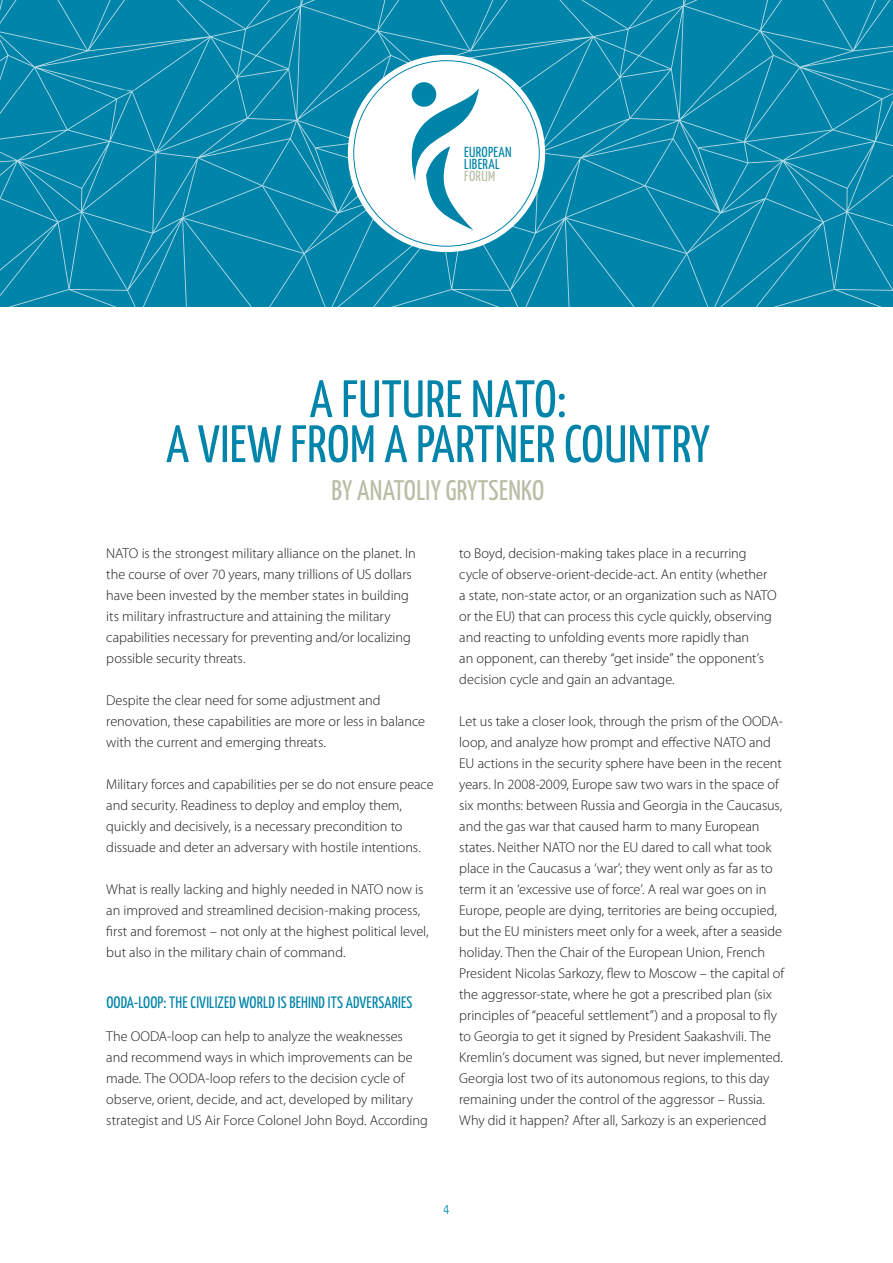
<style>
.page{position:relative;width:893px;height:1263px;background:#fff}
.page>*{position:absolute;margin:0;border:0;box-sizing:border-box;transform-origin:0 0}
.t1{font:52.5px/45px "Yanone Kaffeesatz";letter-spacing:.01em;color:#0084a9;text-align:center}
.t2{font:28.35px "Yanone Kaffeesatz";letter-spacing:.01em;color:#babda5}
.t3{font:16.5px "Yanone Kaffeesatz";letter-spacing:.01em;color:#0084a9}
.t4{font:300 15px "Yanone Kaffeesatz";color:#0084a9}
.t5{font:14.55px/12.1px "Yanone Kaffeesatz";letter-spacing:.02em;color:#0084a9}
.t6{font:14.55px "Yanone Kaffeesatz";letter-spacing:.02em;color:#babda6}
.t7{font:300 14.25px/21px "Myriad Pro";color:#1a1a18}
</style>
<div class="page">
<svg style="left:0;top:0;width:893px;height:306px;background:#2294b4"></svg>
<p class="t5" style="left:464px;top:145px;width:49px">EUROPEAN<br>LIBERAL</p>
<p class="t6" style="left:464px;top:167px;width:32px">FORUM</p>
<h1 class="t1" style="left:166px;top:375px;width:545px">A FUTURE NATO:<br>A VIEW FROM A PARTNER COUNTRY</h1>
<h2 class="t2" style="left:332px;top:472px;width:214px">BY ANATOLIY GRYTSENKO</h2>
<p class="t7" style="left:106px;top:543px;width:311px">NATO is the strongest military alliance on the planet. In the course of over 70 years, many trillions of US dollars have been invested by the member states in building its military infrastructure and attaining the military capabilities necessary for preventing and/or localizing possible security threats.</p>
<p class="t7" style="left:106px;top:690px;width:320px">Despite the clear need for some adjustment and renovation, these capabilities are more or less in balance with the current and emerging threats.</p>
<p class="t7" style="left:106px;top:774px;width:329px">Military forces and capabilities per se do not ensure peace and security. Readiness to deploy and employ them, quickly and decisively, is a necessary precondition to dissuade and deter an adversary with hostile intentions.</p>
<p class="t7" style="left:106px;top:879px;width:324px">What is really lacking and highly needed in NATO now is an improved and streamlined decision-making process, first and foremost – not only at the highest political level, but also in the military chain of command.</p>
<p class="t3" style="left:106px;top:993px;width:307px">OODA-LOOP: THE CIVILIZED WORLD IS BEHIND ITS ADVERSARIES</p>
<p class="t7" style="left:106px;top:1026px;width:323px">The OODA-loop can help to analyze the weaknesses and recommend ways in which improvements can be made. The OODA-loop refers to the decision cycle of observe, orient, decide, and act, developed by military strategist and US Air Force Colonel John Boyd. According</p>
<p class="t7" style="left:459px;top:543px;width:319px">to Boyd, decision-making takes place in a recurring cycle of observe-orient-decide-act. An entity (whether a state, non-state actor, or an organization such as NATO or the EU) that can process this cycle quickly, observing and reacting to unfolding events more rapidly than<br>an opponent, can thereby “get inside” the opponent’s decision cycle and gain an advantage.</p>
<p class="t7" style="left:459px;top:711px;width:327px">Let us take a closer look, through the prism of the OODA&shy;loop, and analyze how prompt and effective NATO and EU actions in the security sphere have been in the recent years. In 2008-2009, Europe saw two wars in the space of six months: between Russia and Georgia in the Caucasus, and the gas war that caused harm to many European states. Neither NATO nor the EU dared to call what took place in the Caucasus a ‘war’; they went only as far as to term it an ‘excessive use of force’. A real war goes on in Europe, people are dying, territories are being occupied, but the EU ministers meet only for a week, after a seaside holiday. Then the Chair of the European Union, French President Nicolas Sarkozy, flew to Moscow – the capital of the aggressor-state, where he got a prescribed plan (six principles of “peaceful settlement”) and a proposal to fly to Georgia to get it signed by President Saakashvili. The Kremlin’s document was signed, but never implemented.<br>Georgia lost two of its autonomous regions, to this day remaining under the control of the aggressor – Russia.<br>Why did it happen? After all, Sarkozy is an experienced</p>
<p class="t4" style="left:443px;top:1199px;width:8px">4</p>
</div>
